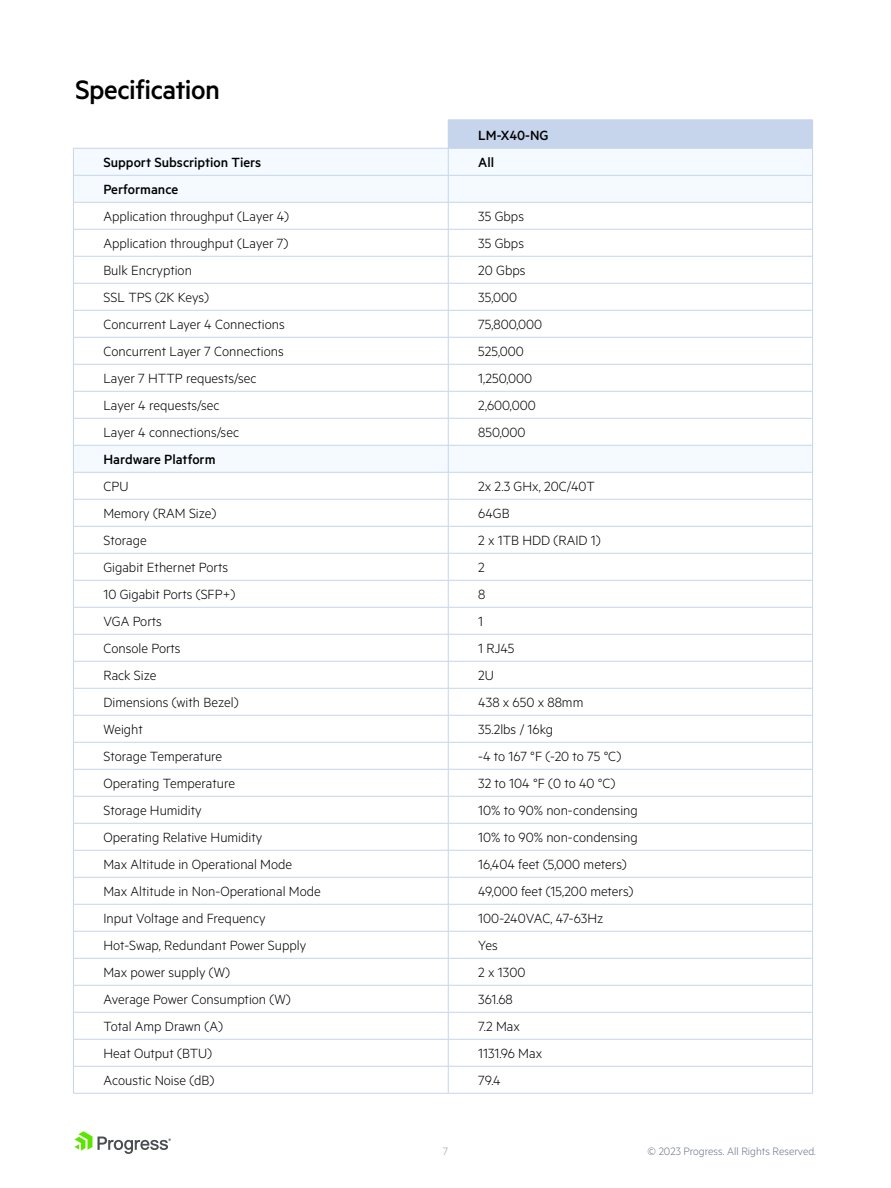
<style>
.page{position:relative;width:891px;height:1188px;background:#fff}
.page>*{position:absolute;margin:0;border:0;box-sizing:border-box;transform-origin:0 0}
.Titles_Level_1{font:500 30px "Metric";letter-spacing:-.015em;color:#000}
.t1{font:300 15px "Metric";color:#000}
.t2{font:500 15px "Metric";color:#000}
.t3{font:300 12px "Metric";color:#6c7589}
.t4{font:300 12px "Metric";color:#989eac}
</style>
<div class="page">
<svg style="left:74px;top:1131px;width:97px;height:23px"></svg>
<div style="left:448px;top:120px;width:365px;height:28px;background:#c6d5eb"></div>
<svg style="left:74px;top:149px;width:738px;height:323px"></svg>
<hr style="left:73px;top:148px;width:375px;height:1px;background:#c6d5eb">
<hr style="left:448px;top:148px;width:365px;height:1px;background:#c6d5eb">
<hr style="left:73px;top:175px;width:375px;height:1px;background:#c6d5eb">
<hr style="left:448px;top:175px;width:365px;height:1px;background:#c6d5eb">
<hr style="left:73px;top:202px;width:375px;height:1px;background:#c6d5eb">
<hr style="left:448px;top:202px;width:365px;height:1px;background:#c6d5eb">
<hr style="left:73px;top:229px;width:375px;height:1px;background:#c6d5eb">
<hr style="left:448px;top:229px;width:365px;height:1px;background:#c6d5eb">
<hr style="left:73px;top:256px;width:375px;height:1px;background:#c6d5eb">
<hr style="left:448px;top:256px;width:365px;height:1px;background:#c6d5eb">
<hr style="left:73px;top:283px;width:375px;height:1px;background:#c6d5eb">
<hr style="left:448px;top:283px;width:365px;height:1px;background:#c6d5eb">
<hr style="left:73px;top:310px;width:375px;height:1px;background:#c6d5eb">
<hr style="left:448px;top:310px;width:365px;height:1px;background:#c6d5eb">
<hr style="left:73px;top:337px;width:375px;height:1px;background:#c6d5eb">
<hr style="left:448px;top:337px;width:365px;height:1px;background:#c6d5eb">
<hr style="left:73px;top:364px;width:375px;height:1px;background:#c6d5eb">
<hr style="left:448px;top:364px;width:365px;height:1px;background:#c6d5eb">
<hr style="left:73px;top:391px;width:375px;height:1px;background:#c6d5eb">
<hr style="left:448px;top:391px;width:365px;height:1px;background:#c6d5eb">
<hr style="left:73px;top:418px;width:375px;height:1px;background:#c6d5eb">
<hr style="left:448px;top:418px;width:365px;height:1px;background:#c6d5eb">
<hr style="left:73px;top:445px;width:375px;height:1px;background:#c6d5eb">
<hr style="left:448px;top:445px;width:365px;height:1px;background:#c6d5eb">
<hr style="left:73px;top:472px;width:375px;height:1px;background:#c6d5eb">
<hr style="left:448px;top:472px;width:365px;height:1px;background:#c6d5eb">
<hr style="left:73px;top:499px;width:375px;height:1px;background:#c6d5eb">
<hr style="left:448px;top:499px;width:365px;height:1px;background:#c6d5eb">
<hr style="left:73px;top:526px;width:375px;height:1px;background:#c6d5eb">
<hr style="left:448px;top:526px;width:365px;height:1px;background:#c6d5eb">
<hr style="left:73px;top:553px;width:375px;height:1px;background:#c6d5eb">
<hr style="left:448px;top:553px;width:365px;height:1px;background:#c6d5eb">
<hr style="left:73px;top:580px;width:375px;height:1px;background:#c6d5eb">
<hr style="left:448px;top:580px;width:365px;height:1px;background:#c6d5eb">
<hr style="left:73px;top:607px;width:375px;height:1px;background:#c6d5eb">
<hr style="left:448px;top:607px;width:365px;height:1px;background:#c6d5eb">
<hr style="left:73px;top:634px;width:375px;height:1px;background:#c6d5eb">
<hr style="left:448px;top:634px;width:365px;height:1px;background:#c6d5eb">
<hr style="left:73px;top:661px;width:375px;height:1px;background:#c6d5eb">
<hr style="left:448px;top:661px;width:365px;height:1px;background:#c6d5eb">
<hr style="left:73px;top:688px;width:375px;height:1px;background:#c6d5eb">
<hr style="left:448px;top:688px;width:365px;height:1px;background:#c6d5eb">
<hr style="left:73px;top:715px;width:375px;height:1px;background:#c6d5eb">
<hr style="left:448px;top:715px;width:365px;height:1px;background:#c6d5eb">
<hr style="left:73px;top:742px;width:375px;height:1px;background:#c6d5eb">
<hr style="left:448px;top:742px;width:365px;height:1px;background:#c6d5eb">
<hr style="left:73px;top:769px;width:375px;height:1px;background:#c6d5eb">
<hr style="left:448px;top:769px;width:365px;height:1px;background:#c6d5eb">
<hr style="left:73px;top:796px;width:375px;height:1px;background:#c6d5eb">
<hr style="left:448px;top:796px;width:365px;height:1px;background:#c6d5eb">
<hr style="left:73px;top:823px;width:375px;height:1px;background:#c6d5eb">
<hr style="left:448px;top:823px;width:365px;height:1px;background:#c6d5eb">
<hr style="left:73px;top:850px;width:375px;height:1px;background:#c6d5eb">
<hr style="left:448px;top:850px;width:365px;height:1px;background:#c6d5eb">
<hr style="left:73px;top:877px;width:375px;height:1px;background:#c6d5eb">
<hr style="left:448px;top:877px;width:365px;height:1px;background:#c6d5eb">
<hr style="left:73px;top:904px;width:375px;height:1px;background:#c6d5eb">
<hr style="left:448px;top:904px;width:365px;height:1px;background:#c6d5eb">
<hr style="left:73px;top:931px;width:375px;height:1px;background:#c6d5eb">
<hr style="left:448px;top:931px;width:365px;height:1px;background:#c6d5eb">
<hr style="left:73px;top:958px;width:375px;height:1px;background:#c6d5eb">
<hr style="left:448px;top:958px;width:365px;height:1px;background:#c6d5eb">
<hr style="left:73px;top:985px;width:375px;height:1px;background:#c6d5eb">
<hr style="left:448px;top:985px;width:365px;height:1px;background:#c6d5eb">
<hr style="left:73px;top:1012px;width:375px;height:1px;background:#c6d5eb">
<hr style="left:448px;top:1012px;width:365px;height:1px;background:#c6d5eb">
<hr style="left:73px;top:1039px;width:375px;height:1px;background:#c6d5eb">
<hr style="left:448px;top:1039px;width:365px;height:1px;background:#c6d5eb">
<hr style="left:73px;top:1066px;width:375px;height:1px;background:#c6d5eb">
<hr style="left:448px;top:1066px;width:365px;height:1px;background:#c6d5eb">
<svg style="left:448px;top:149px;width:1px;height:944px"></svg>
<svg style="left:812px;top:149px;width:1px;height:944px"></svg>
<hr style="left:73px;top:1093px;width:375px;height:1px;background:#c6d5eb">
<hr style="left:448px;top:1093px;width:365px;height:1px;background:#c6d5eb">
<svg style="left:73px;top:149px;width:1px;height:944px"></svg>
<p class="Titles_Level_1" style="left:75px;top:72px;width:147px">Specification</p>
<p class="t2" style="left:478px;top:126px;width:72px">LM-X40-NG</p>
<p class="t2" style="left:103px;top:154px;width:159px">Support Subscription Tiers</p>
<p class="t2" style="left:478px;top:154px;width:17px">All</p>
<p class="t2" style="left:103px;top:181px;width:76px">Performance</p>
<p class="t1" style="left:103px;top:208px;width:187px">Application throughput (Layer 4)</p>
<p class="t1" style="left:478px;top:208px;width:47px">35 Gbps</p>
<p class="t1" style="left:103px;top:235px;width:186px">Application throughput (Layer 7)</p>
<p class="t1" style="left:478px;top:235px;width:47px">35 Gbps</p>
<p class="t1" style="left:103px;top:262px;width:90px">Bulk Encryption</p>
<p class="t1" style="left:478px;top:262px;width:49px">20 Gbps</p>
<p class="t1" style="left:103px;top:289px;width:107px">SSL TPS (2K Keys)</p>
<p class="t1" style="left:478px;top:289px;width:41px">35,000</p>
<p class="t1" style="left:103px;top:316px;width:183px">Concurrent Layer 4 Connections</p>
<p class="t1" style="left:478px;top:316px;width:66px">75,800,000</p>
<p class="t1" style="left:103px;top:343px;width:182px">Concurrent Layer 7 Connections</p>
<p class="t1" style="left:478px;top:343px;width:47px">525,000</p>
<p class="t1" style="left:103px;top:370px;width:154px">Layer 7 HTTP requests/sec</p>
<p class="t1" style="left:478px;top:370px;width:56px">1,250,000</p>
<p class="t1" style="left:103px;top:397px;width:118px">Layer 4 requests/sec</p>
<p class="t1" style="left:478px;top:397px;width:59px">2,600,000</p>
<p class="t1" style="left:103px;top:424px;width:137px">Layer 4 connections/sec</p>
<p class="t1" style="left:478px;top:424px;width:49px">850,000</p>
<p class="t2" style="left:103px;top:451px;width:114px">Hardware Platform</p>
<p class="t1" style="left:103px;top:478px;width:27px">CPU</p>
<p class="t1" style="left:478px;top:478px;width:118px">2x 2.3 GHx, 20C/40T</p>
<p class="t1" style="left:103px;top:505px;width:114px">Memory (RAM Size)</p>
<p class="t1" style="left:478px;top:505px;width:33px">64GB</p>
<p class="t1" style="left:103px;top:532px;width:45px">Storage</p>
<p class="t1" style="left:478px;top:532px;width:124px">2 x 1TB HDD (RAID 1)</p>
<p class="t1" style="left:103px;top:559px;width:126px">Gigabit Ethernet Ports</p>
<p class="t1" style="left:478px;top:559px;width:8px">2</p>
<p class="t1" style="left:103px;top:586px;width:133px">10 Gigabit Ports (SFP+)</p>
<p class="t1" style="left:478px;top:586px;width:9px">8</p>
<p class="t1" style="left:103px;top:613px;width:60px">VGA Ports</p>
<p class="t1" style="left:478px;top:613px;width:6px">1</p>
<p class="t1" style="left:103px;top:640px;width:79px">Console Ports</p>
<p class="t1" style="left:478px;top:640px;width:38px">1 RJ45</p>
<p class="t1" style="left:103px;top:667px;width:55px">Rack Size</p>
<p class="t1" style="left:478px;top:667px;width:17px">2U</p>
<p class="t1" style="left:103px;top:694px;width:137px">Dimensions (with Bezel)</p>
<p class="t1" style="left:478px;top:694px;width:107px">438 x 650 x 88mm</p>
<p class="t1" style="left:103px;top:721px;width:41px">Weight</p>
<p class="t1" style="left:478px;top:721px;width:76px">35.2lbs / 16kg</p>
<p class="t1" style="left:103px;top:748px;width:120px">Storage Temperature</p>
<p class="t1" style="left:478px;top:748px;width:145px">-4 to 167 °F (-20 to 75 °C)</p>
<p class="t1" style="left:103px;top:775px;width:133px">Operating Temperature</p>
<p class="t1" style="left:478px;top:775px;width:139px">32 to 104 °F (0 to 40 °C)</p>
<p class="t1" style="left:103px;top:802px;width:100px">Storage Humidity</p>
<p class="t1" style="left:478px;top:802px;width:161px">10% to 90% non-condensing</p>
<p class="t1" style="left:103px;top:829px;width:160px">Operating Relative Humidity</p>
<p class="t1" style="left:478px;top:829px;width:161px">10% to 90% non-condensing</p>
<p class="t1" style="left:103px;top:856px;width:190px">Max Altitude in Operational Mode</p>
<p class="t1" style="left:478px;top:856px;width:150px">16,404 feet (5,000 meters)</p>
<p class="t1" style="left:103px;top:883px;width:219px">Max Altitude in Non-Operational Mode</p>
<p class="t1" style="left:478px;top:883px;width:157px">49,000 feet (15,200 meters)</p>
<p class="t1" style="left:103px;top:910px;width:164px">Input Voltage and Frequency</p>
<p class="t1" style="left:478px;top:909px;width:127px">100-240VAC, 47-63Hz</p>
<p class="t1" style="left:103px;top:937px;width:204px">Hot-Swap, Redundant Power Supply</p>
<p class="t1" style="left:478px;top:937px;width:21px">Yes</p>
<p class="t1" style="left:103px;top:964px;width:128px">Max power supply (W)</p>
<p class="t1" style="left:478px;top:964px;width:49px">2 x 1300</p>
<p class="t1" style="left:103px;top:991px;width:189px">Average Power Consumption (W)</p>
<p class="t1" style="left:478px;top:991px;width:36px">361.68</p>
<p class="t1" style="left:103px;top:1018px;width:121px">Total Amp Drawn (A)</p>
<p class="t1" style="left:478px;top:1018px;width:43px">7.2 Max</p>
<p class="t1" style="left:103px;top:1045px;width:110px">Heat Output (BTU)</p>
<p class="t1" style="left:478px;top:1045px;width:65px">1131.96 Max</p>
<p class="t1" style="left:103px;top:1072px;width:112px">Acoustic Noise (dB)</p>
<p class="t1" style="left:478px;top:1072px;width:24px">79.4</p>
<p class="t4" style="left:443px;top:1144px;width:7px">7</p>
<p class="t3" style="left:648px;top:1144px;width:170px">© 2023 Progress. All Rights Reserved.</p>
</div>
